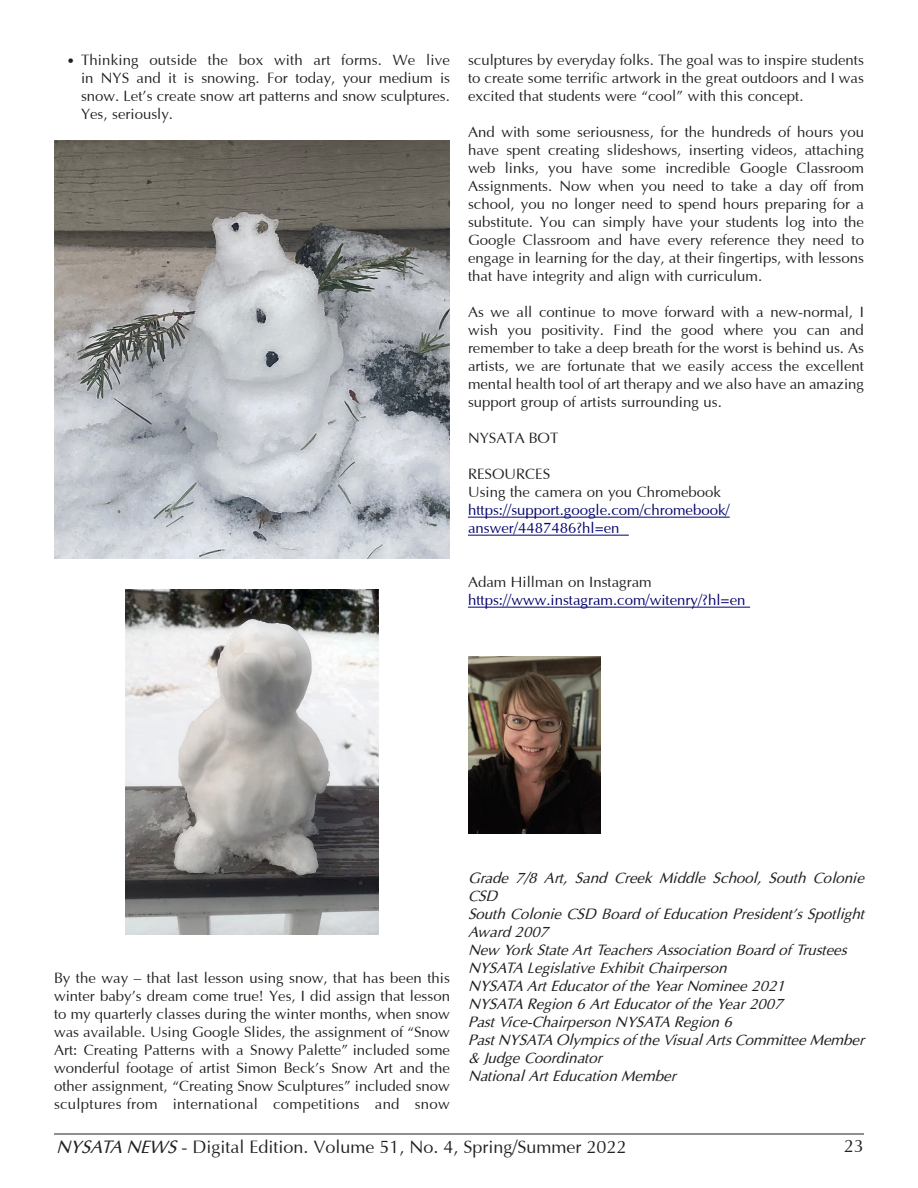
<style>
.page{position:relative;width:918px;height:1188px;background:#fff}
.page>*{position:absolute;margin:0;border:0;box-sizing:border-box;transform-origin:0 0}
.t1{font:18px "Optima";color:#231f20}
.body_text_1_without{font:15px/18px "Optima";color:#231f20;text-align:justify}
.body_text_italics_f{font:italic 15px/18px "Optima";color:#231f20}
.body_text_1_without-2{font:15px/18px "Optima";color:#00006e}
.s1{font-family:"Cambria";font-weight:700}
.s2{font-style:italic}
</style>
<div class="page">
<hr style="left:54px;top:1134px;width:810px;height:1px;background:#231f20">
<hr style="left:468px;top:517px;width:262px;height:1px;background:#00006e">
<hr style="left:468px;top:535px;width:161px;height:1px;background:#00006e">
<hr style="left:468px;top:607px;width:282px;height:1px;background:#00006e">
<img style="left:54px;top:140px;width:396px;height:419px">
<img style="left:126px;top:590px;width:252px;height:344px">
<img style="left:468px;top:657px;width:133px;height:177px">
<p class="body_text_1_without" style="left:81px;top:52px;width:371px;text-indent:-14px"><span class="s1">•</span> Thinking outside the box with art forms. We live in NYS and it is snowing. For today, your medium is snow. Let’s create snow art patterns and snow sculptures.<br>Yes, seriously.</p>
<p class="body_text_1_without" style="left:468px;top:52px;width:397px">sculptures by everyday folks. The goal was to inspire students to create some terrific artwork in the great outdoors and I was excited that students were “cool” with this concept.</p>
<p class="body_text_1_without" style="left:468px;top:124px;width:398px">And with some seriousness, for the hundreds of hours you have spent creating slideshows, inserting videos, attaching web links, you have some incredible Google Classroom Assignments. Now when you need to take a day off from school, you no longer need to spend hours preparing for a substitute. You can simply have your students log into the Google Classroom and have every reference they need to engage in learning for the day, at their fingertips, with lessons that have integrity and align with curriculum.</p>
<p class="body_text_1_without" style="left:468px;top:304px;width:398px">As we all continue to move forward with a new-normal, I wish you positivity. Find the good where you can and remember to take a deep breath for the worst is behind us. As artists, we are fortunate that we easily access the excellent mental health tool of art therapy and we also have an amazing support group of artists surrounding us.</p>
<p class="body_text_1_without" style="left:468px;top:430px;width:92px">NYSATA BOT</p>
<p class="body_text_1_without" style="left:468px;top:466px;width:84px">RESOURCES</p>
<p class="body_text_1_without" style="left:468px;top:484px;width:255px">Using the camera on you Chromebook</p>
<p class="body_text_1_without-2" style="left:468px;top:502px;width:263px">https://support.google.com/chromebook/ answer/4487486?hl=en</p>
<p class="body_text_1_without" style="left:468px;top:574px;width:185px">Adam Hillman on Instagram</p>
<p class="body_text_1_without-2" style="left:468px;top:592px;width:279px">https://www.instagram.com/witenry/?hl=en</p>
<p class="body_text_1_without" style="left:54px;top:970px;width:398px">By the way – that last lesson using snow, that has been this winter baby’s dream come true! Yes, I did assign that lesson to my quarterly classes during the winter months, when snow was available. Using Google Slides, the assignment of “Snow Art: Creating Patterns with a Snowy Palette” included some wonderful footage of artist Simon Beck’s Snow Art and the other assignment, “Creating Snow Sculptures” included snow sculptures from international competitions and snow</p>
<p class="body_text_italics_f" style="left:468px;top:868px;width:397px">Grade 7/8 Art, Sand Creek Middle School, South Colonie<br>CSD</p>
<p class="body_text_italics_f" style="left:468px;top:904px;width:398px">South Colonie CSD Board of Education President’s Spotlight<br>Award 2007</p>
<p class="body_text_italics_f" style="left:468px;top:940px;width:380px">New York State Art Teachers Association Board of Trustees</p>
<p class="body_text_italics_f" style="left:468px;top:958px;width:260px">NYSATA Legislative Exhibit Chairperson</p>
<p class="body_text_italics_f" style="left:468px;top:976px;width:318px">NYSATA Art Educator of the Year Nominee 2021</p>
<p class="body_text_italics_f" style="left:468px;top:994px;width:316px">NYSATA Region 6 Art Educator of the Year 2007</p>
<p class="body_text_italics_f" style="left:468px;top:1012px;width:265px">Past Vice-Chairperson NYSATA Region 6</p>
<p class="body_text_italics_f" style="left:468px;top:1030px;width:398px">Past NYSATA Olympics of the Visual Arts Committee Member &amp; Judge Coordinator</p>
<p class="body_text_italics_f" style="left:468px;top:1066px;width:209px">National Art Education Member</p>
<p class="t1" style="left:56px;top:1138px;width:572px"><span class="s2">NYSATA NEWS</span> - Digital Edition. Volume 51, No. 4, Spring/Summer 2022</p>
<p class="t1" style="left:844px;top:1137px;width:22px">23</p>
</div>
